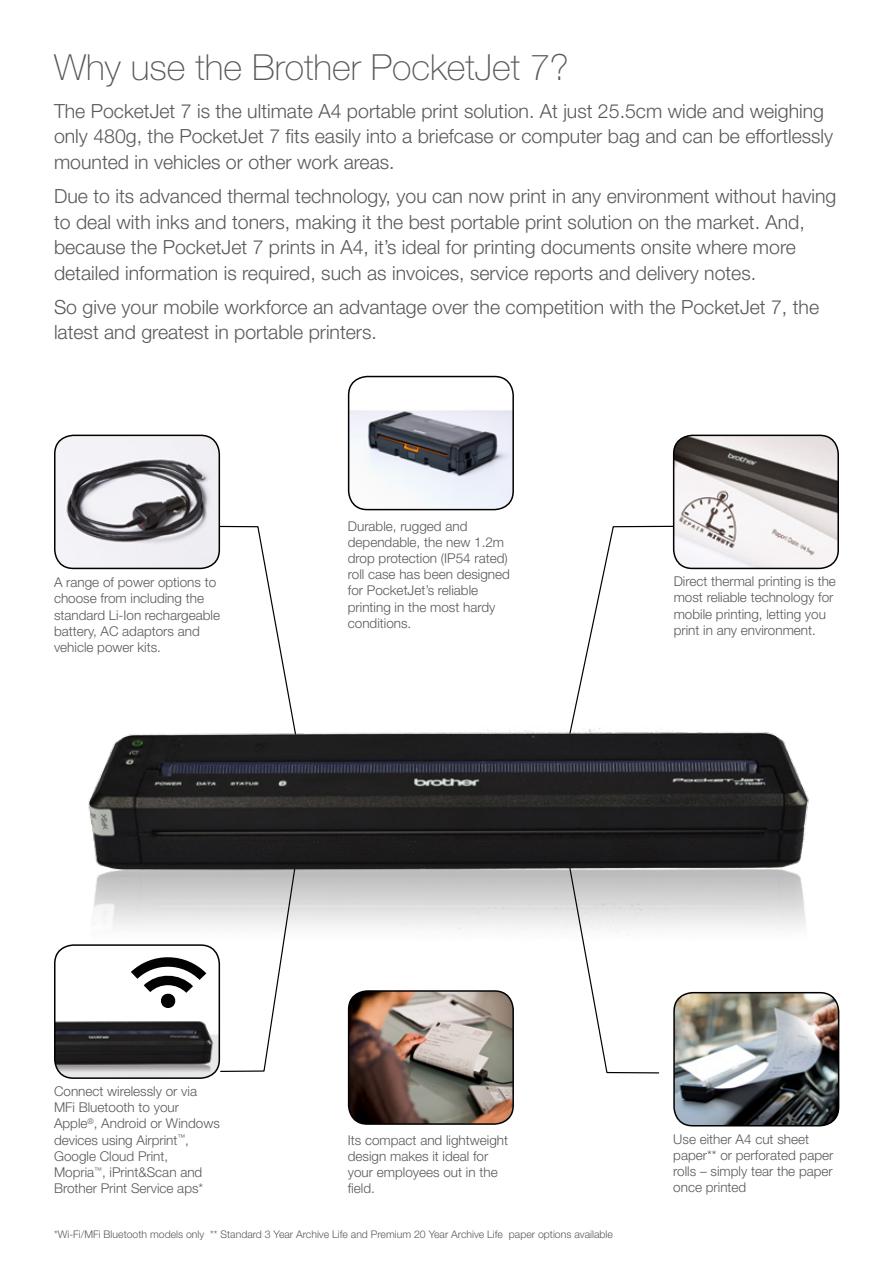
<style>
.page{position:relative;width:893px;height:1263px;background:#fff}
.page>*{position:absolute;margin:0;border:0;box-sizing:border-box;transform-origin:0 0}
.t1{font:100 36px "Helvetica Neue LT Std";color:#58595b}
.t2{font:300 19.5px/25.5px "Helvetica Neue LT Std";color:#58595b}
.t3{font:300 13.5px/16.2px "Helvetica Neue LT Std";color:#58595b}
.t4{font:300 10.5px "Helvetica Neue LT Std";color:#58595b}
</style>
<div class="page">
<svg style="left:206px;top:525px;width:89px;height:201px"></svg>
<img style="left:674px;top:435px;width:164px;height:133px">
<div style="left:673px;top:435px;width:166px;height:134px;border:2px solid #000;border-radius:19px"></div>
<img style="left:349px;top:376px;width:164px;height:134px">
<div style="left:348px;top:376px;width:166px;height:134px;border:2px solid #000;border-radius:19px"></div>
<img style="left:349px;top:993px;width:164px;height:131px">
<div style="left:348px;top:990px;width:166px;height:135px;border:2px solid #000;border-radius:19px"></div>
<img style="left:676px;top:993px;width:163px;height:133px">
<div style="left:673px;top:992px;width:166px;height:134px;border:2px solid #000;border-radius:19px"></div>
<img style="left:55px;top:435px;width:164px;height:133px">
<div style="left:54px;top:435px;width:166px;height:134px;border:2px solid #000;border-radius:19px"></div>
<img style="left:55px;top:947px;width:164px;height:131px">
<div style="left:54px;top:944px;width:166px;height:135px;border:2px solid #000;border-radius:19px"></div>
<svg style="left:571px;top:525px;width:103px;height:201px"></svg>
<svg style="left:583px;top:945px;width:77px;height:129px"></svg>
<svg style="left:219px;top:945px;width:65px;height:127px"></svg>
<svg style="left:131px;top:952px;width:75px;height:57px"></svg>
<img style="left:79px;top:726px;width:730px;height:219px">
<h1 class="t1" style="left:54px;top:46px;width:516px">Why use the Brother PocketJet 7?</h1>
<h2 class="t2" style="left:54px;top:98px;width:781px">The PocketJet 7 is the ultimate A4 portable print solution. At just 25.5cm wide and weighing only 480g, the PocketJet 7 fits easily into a briefcase or computer bag and can be effortlessly mounted in vehicles or other work areas.</h2>
<p class="t2" style="left:54px;top:183px;width:784px">Due to its advanced thermal technology, you can now print in any environment without having to deal with inks and toners, making it the best portable print solution on the market. And, because the PocketJet 7 prints in A4, it’s ideal for printing documents onsite where more detailed information is required, such as invoices, service reports and delivery notes.</p>
<h2 class="t2" style="left:54px;top:293px;width:767px">So give your mobile workforce an advantage over the competition with the PocketJet 7, the latest and greatest in portable printers.</h2>
<p class="t3" style="left:54px;top:574px;width:168px">A range of power options to choose from including the standard Li-Ion rechargeable battery, AC adaptors and vehicle power kits.</p>
<p class="t3" style="left:348px;top:517px;width:164px">Durable, rugged and dependable, the new 1.2m drop protection (IP54 rated) roll case has been designed for PocketJet’s reliable printing in the most hardy conditions.</p>
<p class="t3" style="left:674px;top:573px;width:164px">Direct thermal printing is the most reliable technology for mobile printing, letting you print in any environment.</p>
<p class="t3" style="left:54px;top:1083px;width:167px">Connect wirelessly or via<br>MFi Bluetooth to your<br>Apple<sup>®</sup>, Android or Windows devices using Airprint<sup>™</sup>,<br>Google Cloud Print,<br>Mopria<sup>™</sup>, iPrint&amp;Scan and<br>Brother Print Service aps*</p>
<p class="t3" style="left:348px;top:1131px;width:162px">Its compact and lightweight design makes it ideal for your employees out in the field.</p>
<p class="t4" style="left:54px;top:1227px;width:560px">*Wi-Fi/MFi Bluetooth models only ** Standard 3 Year Archive Life and Premium 20 Year Archive Life paper options available</p>
<p class="t3" style="left:673px;top:1130px;width:162px">Use either A4 cut sheet paper** or perforated paper rolls – simply tear the paper once printed</p>
</div>
